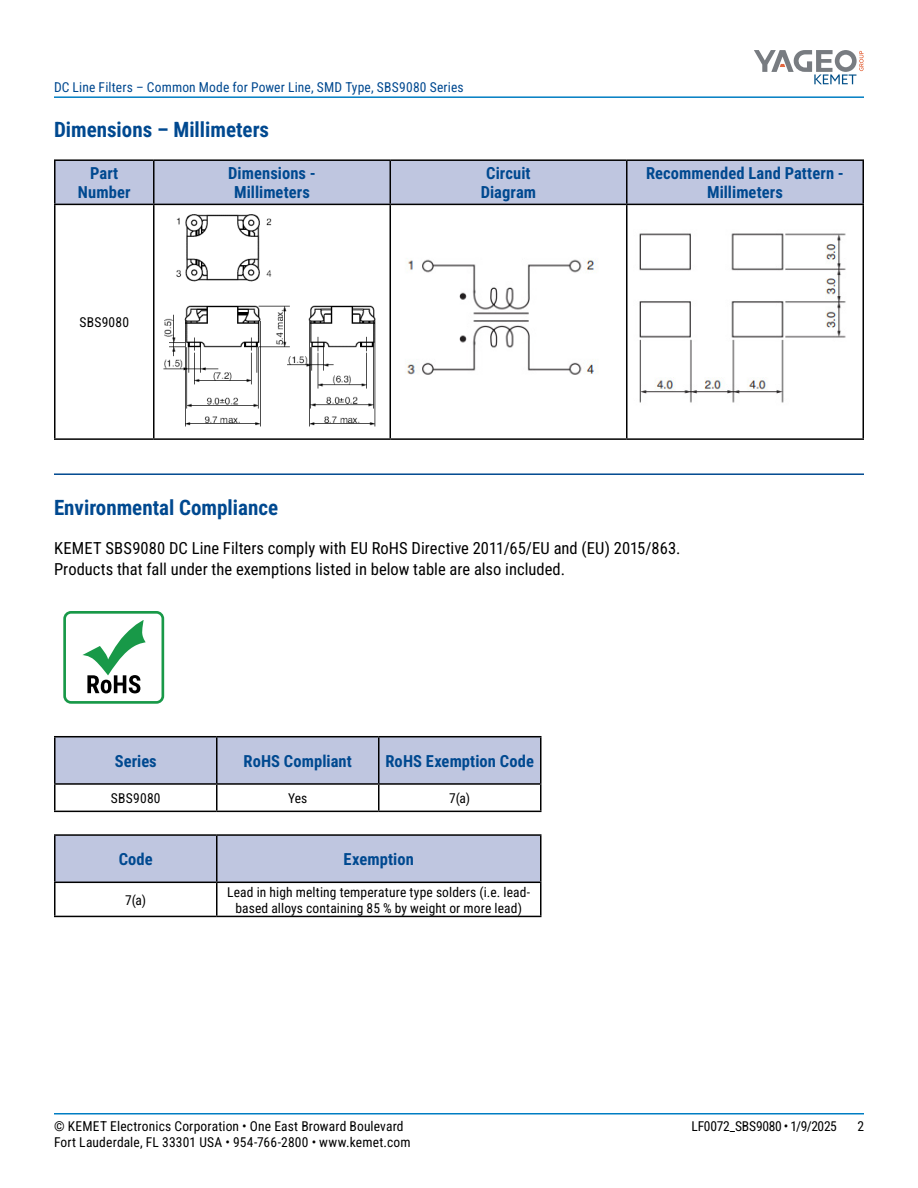
<style>
.page{position:relative;width:918px;height:1188px;background:#fff}
.page>*{position:absolute;margin:0;border:0;box-sizing:border-box;transform-origin:0 0}
.t1{font:700 21px "Roboto Condensed";color:#004990}
.t2{font:16.5px/21px "Roboto Condensed";letter-spacing:.005em;color:#000}
.t3{font:700 16.5px/19.8px "Roboto Condensed";letter-spacing:.005em;color:#004990;text-align:center}
.t4{font:13.5px/16.2px "Roboto Condensed";letter-spacing:.01em;color:#000;text-align:center}
.t5{font:13.5px "Roboto Condensed";letter-spacing:.015em;color:#004990}
.t6{font:13.5px "Roboto Condensed";letter-spacing:-.02em;color:#000}
</style>
<div class="page">
<hr style="left:54px;top:1113px;width:810px;height:2px;background:#007dc3">
<hr style="left:54px;top:96px;width:810px;height:2px;background:#007dc3">
<svg style="left:754px;top:50px;width:110px;height:34px"></svg>
<hr style="left:54px;top:473px;width:810px;height:2px;background:#004990">
<div style="left:56px;top:161px;width:806px;height:43px;background:#bfc6e0"></div>
<hr style="left:153px;top:161px;width:2px;height:43px;background:#000">
<hr style="left:390px;top:161px;width:1px;height:43px;background:#000">
<hr style="left:626px;top:161px;width:2px;height:43px;background:#000">
<hr style="left:862px;top:161px;width:2px;height:43px;background:#000">
<hr style="left:54px;top:204px;width:100px;height:1px;background:#000">
<hr style="left:154px;top:204px;width:236px;height:1px;background:#000">
<hr style="left:153px;top:205px;width:2px;height:233px;background:#000">
<hr style="left:390px;top:204px;width:237px;height:1px;background:#000">
<hr style="left:390px;top:205px;width:1px;height:233px;background:#000">
<hr style="left:627px;top:204px;width:237px;height:1px;background:#000">
<hr style="left:626px;top:205px;width:2px;height:233px;background:#000">
<hr style="left:862px;top:205px;width:2px;height:233px;background:#000">
<hr style="left:54px;top:438px;width:100px;height:2px;background:#000">
<hr style="left:154px;top:438px;width:236px;height:2px;background:#000">
<hr style="left:390px;top:438px;width:237px;height:2px;background:#000">
<hr style="left:627px;top:438px;width:237px;height:2px;background:#000">
<hr style="left:54px;top:159px;width:100px;height:2px;background:#000">
<hr style="left:54px;top:161px;width:2px;height:43px;background:#000">
<hr style="left:154px;top:159px;width:236px;height:2px;background:#000">
<hr style="left:390px;top:159px;width:237px;height:2px;background:#000">
<hr style="left:627px;top:159px;width:237px;height:2px;background:#000">
<hr style="left:54px;top:205px;width:2px;height:233px;background:#000">
<img style="left:163px;top:214px;width:213px;height:213px">
<img style="left:407px;top:259px;width:187px;height:116px">
<img style="left:639px;top:233px;width:207px;height:170px">
<div style="left:63px;top:611px;width:101px;height:93px;border:3px solid #189948;border-radius:6px"></div>
<svg style="left:82px;top:620px;width:64px;height:73px"></svg>
<div style="left:56px;top:737px;width:484px;height:46px;background:#bfc6e0"></div>
<hr style="left:54px;top:783px;width:163px;height:2px;background:#000">
<hr style="left:217px;top:783px;width:162px;height:2px;background:#000">
<hr style="left:379px;top:783px;width:163px;height:2px;background:#000">
<hr style="left:216px;top:785px;width:2px;height:26px;background:#000">
<hr style="left:378px;top:785px;width:2px;height:26px;background:#000">
<hr style="left:216px;top:737px;width:2px;height:46px;background:#000">
<hr style="left:378px;top:737px;width:2px;height:46px;background:#000">
<hr style="left:54px;top:736px;width:163px;height:1px;background:#000">
<hr style="left:54px;top:737px;width:2px;height:46px;background:#000">
<hr style="left:217px;top:736px;width:162px;height:1px;background:#000">
<hr style="left:379px;top:736px;width:163px;height:1px;background:#000">
<hr style="left:540px;top:737px;width:2px;height:46px;background:#000">
<hr style="left:54px;top:785px;width:2px;height:26px;background:#000">
<hr style="left:540px;top:785px;width:2px;height:26px;background:#000">
<hr style="left:54px;top:811px;width:163px;height:1px;background:#000">
<hr style="left:217px;top:811px;width:162px;height:1px;background:#000">
<hr style="left:379px;top:811px;width:163px;height:1px;background:#000">
<div style="left:56px;top:836px;width:484px;height:46px;background:#bfc6e0"></div>
<hr style="left:54px;top:882px;width:163px;height:1px;background:#000">
<hr style="left:217px;top:882px;width:325px;height:1px;background:#000">
<hr style="left:216px;top:883px;width:2px;height:33px;background:#000">
<hr style="left:216px;top:836px;width:2px;height:46px;background:#000">
<hr style="left:54px;top:834px;width:163px;height:2px;background:#000">
<hr style="left:54px;top:836px;width:2px;height:46px;background:#000">
<hr style="left:217px;top:834px;width:325px;height:2px;background:#000">
<hr style="left:540px;top:836px;width:2px;height:46px;background:#000">
<hr style="left:54px;top:883px;width:2px;height:33px;background:#000">
<hr style="left:540px;top:883px;width:2px;height:33px;background:#000">
<hr style="left:54px;top:916px;width:163px;height:1px;background:#000">
<hr style="left:217px;top:916px;width:325px;height:1px;background:#000">
<p class="t5" style="left:54px;top:78px;width:411px">DC Line Filters – Common Mode for Power Line, SMD Type, SBS9080 Series</p>
<h1 class="t1" style="left:54px;top:115px;width:217px">Dimensions – Millimeters</h1>
<p class="t3" style="left:78px;top:162px;width:54px">Part<br>Number</p>
<p class="t3" style="left:228px;top:162px;width:89px">Dimensions -<br>Millimeters</p>
<p class="t3" style="left:481px;top:162px;width:57px">Circuit<br>Diagram</p>
<p class="t3" style="left:646px;top:162px;width:199px">Recommended Land Pattern -<br>Millimeters</p>
<p class="t4" style="left:79px;top:313px;width:51px">SBS9080</p>
<h1 class="t1" style="left:54px;top:493px;width:226px">Environmental Compliance</h1>
<p class="t2" style="left:54px;top:537px;width:628px">KEMET SBS9080 DC Line Filters comply with EU RoHS Directive 2011/65/EU and (EU) 2015/863.<br>Products that fall under the exemptions listed in below table are also included.</p>
<p class="t3" style="left:115px;top:750px;width:44px">Series</p>
<p class="t3" style="left:244px;top:750px;width:110px">RoHS Compliant</p>
<p class="t3" style="left:386px;top:750px;width:150px">RoHS Exemption Code</p>
<p class="t4" style="left:111px;top:790px;width:51px">SBS9080</p>
<p class="t4" style="left:288px;top:790px;width:21px">Yes</p>
<p class="t4" style="left:449px;top:790px;width:22px">7(a)</p>
<p class="t3" style="left:119px;top:848px;width:36px">Code</p>
<p class="t3" style="left:344px;top:848px;width:72px">Exemption</p>
<p class="t4" style="left:125px;top:891px;width:22px">7(a)</p>
<p class="t4" style="left:227px;top:883px;width:305px">Lead in high melting temperature type solders (i.e. lead&shy;based alloys containing 85 % by weight or more lead)</p>
<p class="t4" style="left:54px;top:1117px;width:351px">© KEMET Electronics Corporation • One East Broward Boulevard</p>
<p class="t6" style="left:692px;top:1116px;width:147px">LF0072_SBS9080 • 1/9/2025</p>
<p class="t4" style="left:857px;top:1117px;width:8px">2</p>
<p class="t4" style="left:54px;top:1133px;width:358px">Fort Lauderdale, FL 33301 USA • 954-766-2800 • www.kemet.com</p>
</div>
